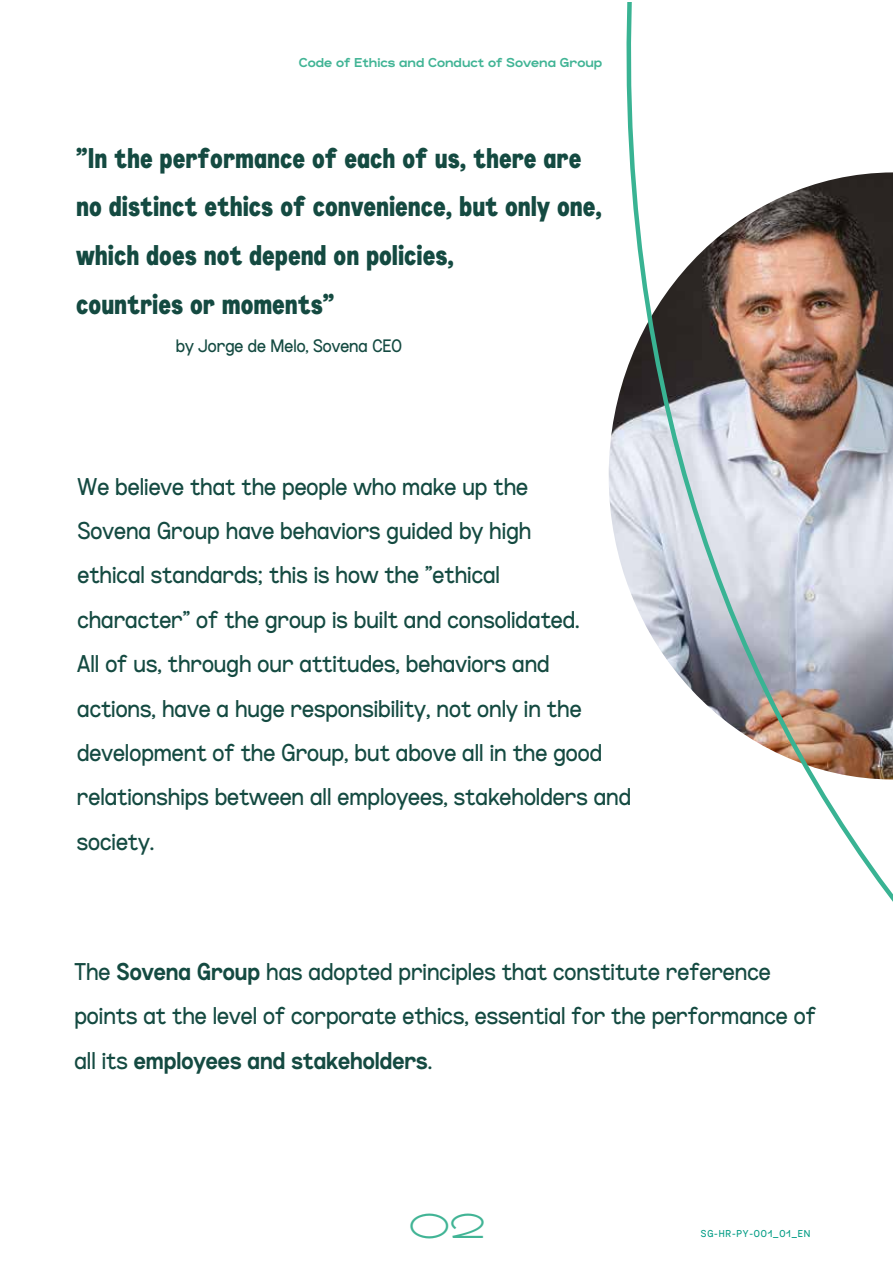
<style>
.page{position:relative;width:893px;height:1263px;background:#fff}
.page>*{position:absolute;margin:0;border:0;box-sizing:border-box;transform-origin:0 0}
.t1{font:300 expanded 36px "Zoom Pro";color:#41b495}
.t2{font:700 condensed 30px/48.6px "Zoom Pro";letter-spacing:.02em;color:#144a41}
.t3{font:25.5px/44.4px "Zoom Pro Compact";color:#144a41}
.t4{font:18.9px "Zoom Pro Compact";color:#144a41}
.t5{font:500 13.5px "Zoom Pro";color:#41b495}
.t6{font:10.5px "Zoom Pro Compact";letter-spacing:.08em;color:#009c84}
.s1{font-weight:500}
</style>
<div class="page">
<img style="left:608px;top:2px;width:285px;height:900px">
<p class="t5" style="left:299px;top:55px;width:305px">Code of Ethics and Conduct of Sovena Group</p>
<p class="t2" style="left:77px;top:134px;width:526px">"In the performance of each of us, there are no distinct ethics of convenience, but only one, which does not depend on policies,<br>countries or moments"</p>
<p class="t4" style="left:176px;top:335px;width:228px">by Jorge de Melo, Sovena CEO</p>
<p class="t3" style="left:77px;top:464px;width:556px">We believe that the people who make up the<br>Sovena Group have behaviors guided by high<br>ethical standards; this is how the "ethical<br>character" of the group is built and consolidated.<br>All of us, through our attitudes, behaviors and actions, have a huge responsibility, not only in the development of the Group, but above all in the good relationships between all employees, stakeholders and society.</p>
<p class="t3" style="left:74px;top:949px;width:743px">The <span class="s1">Sovena Group</span> has adopted principles that constitute reference points at the level of corporate ethics, essential for the performance of all its <span class="s1">employees and stakeholders</span>.</p>
<h1 class="t1" style="left:409px;top:1205px;width:78px">02</h1>
<p class="t6" style="left:701px;top:1228px;width:111px">SG-HR-PY-001_01_EN</p>
</div>
